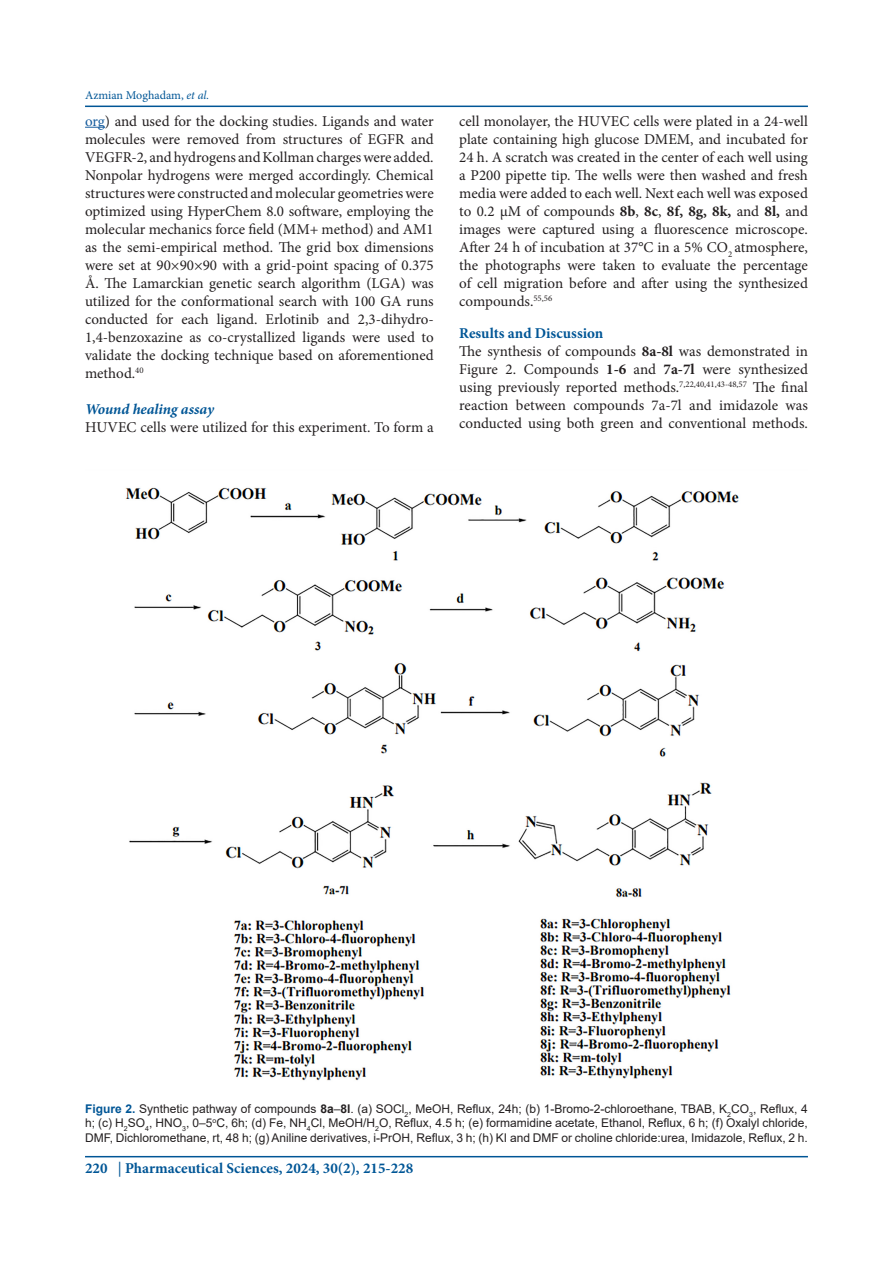
<style>
.page{position:relative;width:893px;height:1263px;background:#fff}
.page>*{position:absolute;margin:0;border:0;box-sizing:border-box;transform-origin:0 0}
.t1{font:15px/18px "Minion Pro";color:#231f20;text-align:justify}
.t2{font:700 15px "Minion Pro";color:#005696}
.t3{font:italic 700 15px "Minion Pro";letter-spacing:-.005em;color:#005696}
.t4{font:12px/14.4px "Arial";color:#231f20;text-align:justify}
.t5{font:12px "Minion Pro";color:#005696}
.s1{font-style:italic}
.s2{color:#175d9e}
.s3{font-weight:700}
.s4{font-weight:700;color:#005696}
.s5{font-weight:500}
</style>
<div class="page">
<hr style="left:85px;top:106px;width:723px;height:1px;background:#005696">
<hr style="left:85px;top:1156px;width:723px;height:1px;background:#005696">
<svg style="left:85px;top:127px;width:20px;height:1px"></svg>
<img style="left:125px;top:487px;width:614px;height:594px">
<p class="t5" style="left:85px;top:87px;width:126px">Azmian Moghadam, <span class="s1">et al.</span></p>
<p class="t1" style="left:85px;top:112px;width:350px"><span class="s2">org</span>) and used for the docking studies. Ligands and water molecules were removed from structures of EGFR and VEGFR-2, and hydrogens and Kollman charges were added.<br>Nonpolar hydrogens were merged accordingly. Chemical structures were constructed and molecular geometries were optimized using HyperChem 8.0 software, employing the molecular mechanics force field (MM+ method) and AM1 as the semi-empirical method. The grid box dimensions were set at 90×90×90 with a grid-point spacing of 0.375<br>Å. The Lamarckian genetic search algorithm (LGA) was utilized for the conformational search with 100 GA runs conducted for each ligand. Erlotinib and 2,3-dihydro-1,4-benzoxazine as co-crystallized ligands were used to validate the docking technique based on aforementioned method.<sup>40</sup></p>
<p class="t3" style="left:85px;top:398px;width:131px">Wound healing assay</p>
<p class="t1" style="left:85px;top:418px;width:350px">HUVEC cells were utilized for this experiment. To form a</p>
<p class="t1" style="left:459px;top:112px;width:350px">cell monolayer, the HUVEC cells were plated in a 24-well plate containing high glucose DMEM, and incubated for 24 h. A scratch was created in the center of each well using a P200 pipette tip. The wells were then washed and fresh media were added to each well. Next each well was exposed to 0.2 μM of compounds <span class="s3">8b</span>, <span class="s3">8c</span>, <span class="s3">8f, 8g, 8k,</span> and <span class="s3">8l,</span> and images were captured using a fluorescence microscope.<br>After 24 h of incubation at 37°C in a 5% CO<sub>2</sub> atmosphere, the photographs were taken to evaluate the percentage of cell migration before and after using the synthesized compounds.<sup>55,56</sup></p>
<p class="t2" style="left:459px;top:323px;width:146px">Results and Discussion</p>
<p class="t1" style="left:459px;top:342px;width:350px">The synthesis of compounds <span class="s3">8a-8l</span> was demonstrated in Figure 2. Compounds <span class="s3">1-6</span> and <span class="s3">7a-7l</span> were synthesized using previously reported methods.<sup>7,22,40,41,43-48,57</sup> The final reaction between compounds 7a-7l and imidazole was conducted using both green and conventional methods.</p>
<p class="t4" style="left:85px;top:1101px;width:724px"><span class="s4">Figure 2.</span> Synthetic pathway of compounds <span class="s3">8a</span>–<span class="s3">8l</span>. (a) SOCl<sub>2</sub>, MeOH, Reflux, 24h; (b) 1-Bromo-2-chloroethane, TBAB, K<sub>2</sub>CO<sub>3</sub>, Reflux, 4 h; (c) H<sub>2</sub>SO<sub>4</sub>, HNO<sub>3</sub>, 0–5<sup>o</sup>C, 6h; (d) Fe, NH<sub>4</sub>Cl, MeOH/H<sub>2</sub>O, Reflux, 4.5 h; (e) formamidine acetate, Ethanol, Reflux, 6 h; (f) Oxalyl chloride, DMF, Dichloromethane, rt, 48 h; (g) Aniline derivatives, i-PrOH, Reflux, 3 h; (h) KI and DMF or choline chloride:urea, Imidazole, Reflux, 2 h.</p>
<p class="t2" style="left:85px;top:1158px;width:330px">220 <span class="s5">|</span> Pharmaceutical Sciences, 2024, 30(2), 215-228</p>
</div>
